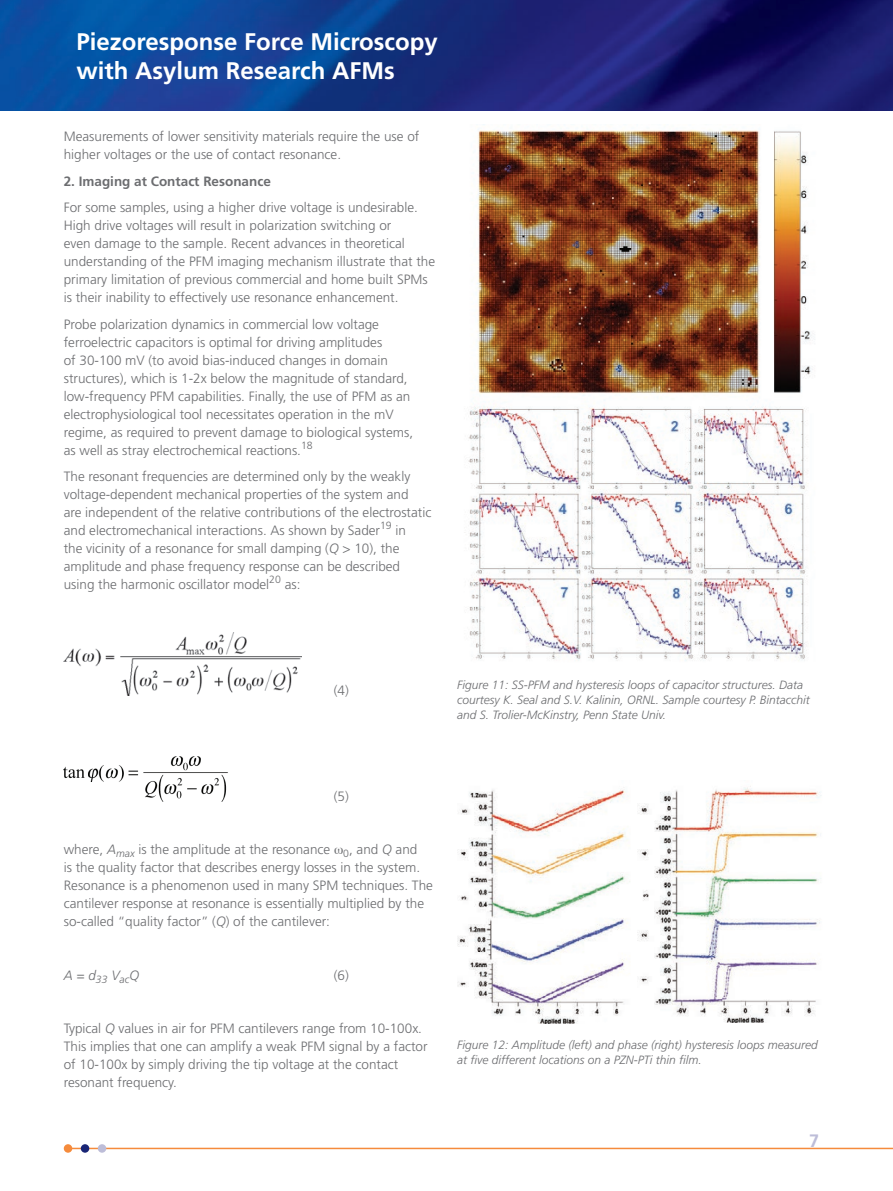
<style>
.page{position:relative;width:893px;height:1191px;background:#fff}
.page>*{position:absolute;margin:0;border:0;box-sizing:border-box;transform-origin:0 0}
.t1{font:700 24px/28.8px "Frutiger LT Std";color:#fff}
.t2{font:700 18px "Frutiger LT Std";color:#bdbdd8}
.t3{font:300 13.5px/18px "Frutiger LT Std";color:#6c6d70}
.t4{font:700 13.5px "Frutiger LT Std";color:#6c6d70}
.t5{font:italic 300 13.5px "Frutiger LT Std";color:#6c6d70}
.t6{font:italic 300 12px/15px "Frutiger LT Std";color:#6c6d70}
.s1{font-style:italic}
</style>
<div class="page">
<img style="left:0;top:0;width:893px;height:111px">
<hr style="left:67px;top:1147px;width:826px;height:2px;background:#f58b3c">
<div style="left:64px;top:1144px;width:8px;height:8px;background:#f58b3c;border-radius:50%"></div>
<div style="left:81px;top:1144px;width:8px;height:8px;background:#192575;border-radius:50%"></div>
<div style="left:98px;top:1144px;width:8px;height:8px;background:#bdbdd8;border-radius:50%"></div>
<img style="left:64px;top:632px;width:237px;height:63px">
<img style="left:64px;top:756px;width:164px;height:45px">
<img style="left:464px;top:124px;width:349px;height:537px">
<img style="left:457px;top:790px;width:173px;height:233px">
<img style="left:637px;top:786px;width:184px;height:236px">
<h1 class="t1" style="left:77px;top:27px;width:363px">Piezoresponse Force Microscopy with Asylum Research AFMs</h1>
<p class="t3" style="left:64px;top:128px;width:357px">Measurements of lower sensitivity materials require the use of higher voltages or the use of contact resonance.</p>
<p class="t4" style="left:64px;top:173px;width:209px">2. Imaging at Contact Resonance</p>
<p class="t3" style="left:64px;top:199px;width:373px">For some samples, using a higher drive voltage is undesirable.<br>High drive voltages will result in polarization switching or<br>even damage to the sample. Recent advances in theoretical understanding of the PFM imaging mechanism illustrate that the primary limitation of previous commercial and home built SPMs is their inability to effectively use resonance enhancement.</p>
<p class="t3" style="left:64px;top:315px;width:351px">Probe polarization dynamics in commercial low voltage ferroelectric capacitors is optimal for driving amplitudes<br>of 30-100 mV (to avoid bias-induced changes in domain structures), which is 1-2x below the magnitude of standard, low-frequency PFM capabilities. Finally, the use of PFM as an electrophysiological tool necessitates operation in the mV regime, as required to prevent damage to biological systems, as well as stray electrochemical reactions.<sup>18</sup></p>
<p class="t3" style="left:64px;top:468px;width:369px">The resonant frequencies are determined only by the weakly voltage-dependent mechanical properties of the system and<br>are independent of the relative contributions of the electrostatic and electromechanical interactions. As shown by Sader<sup>19</sup> in<br>the vicinity of a resonance for small damping (<span class="s1">Q</span> &gt; 10), the amplitude and phase frequency response can be described using the harmonic oscillator model<sup>20</sup> as:</p>
<p class="t3" style="left:334px;top:682px;width:17px">(4)</p>
<p class="t6" style="left:457px;top:677px;width:354px">Figure 11: SS-PFM and hysteresis loops of capacitor structures. Data courtesy K. Seal and S.V. Kalinin, ORNL. Sample courtesy P. Bintacchit and S. Trolier-McKinstry, Penn State Univ.</p>
<p class="t3" style="left:334px;top:788px;width:17px">(5)</p>
<p class="t3" style="left:64px;top:841px;width:371px">where, <span class="s1">A</span><sub>max</sub> is the amplitude at the resonance <sub>0</sub>, and <span class="s1">Q</span> and<br>is the quality factor that describes energy losses in the system.<br>Resonance is a phenomenon used in many SPM techniques. The cantilever response at resonance is essentially multiplied by the so-called “quality factor” (<span class="s1">Q</span>) of the cantilever:</p>
<p class="t5" style="left:64px;top:967px;width:77px">A = d<sub>33</sub> V<sub>ac</sub>Q</p>
<p class="t3" style="left:334px;top:966px;width:17px">(6)</p>
<p class="t3" style="left:64px;top:1019px;width:365px">Typical <span class="s1">Q</span> values in air for PFM cantilevers range from 10-100x.<br>This implies that one can amplify a weak PFM signal by a factor of 10-100x by simply driving the tip voltage at the contact resonant frequency.</p>
<p class="t6" style="left:457px;top:1037px;width:362px">Figure 12: Amplitude (left) and phase (right) hysteresis loops measured at five different locations on a PZN-PTi thin film.</p>
<h2 class="t2" style="left:809px;top:1130px;width:12px">7</h2>
</div>
